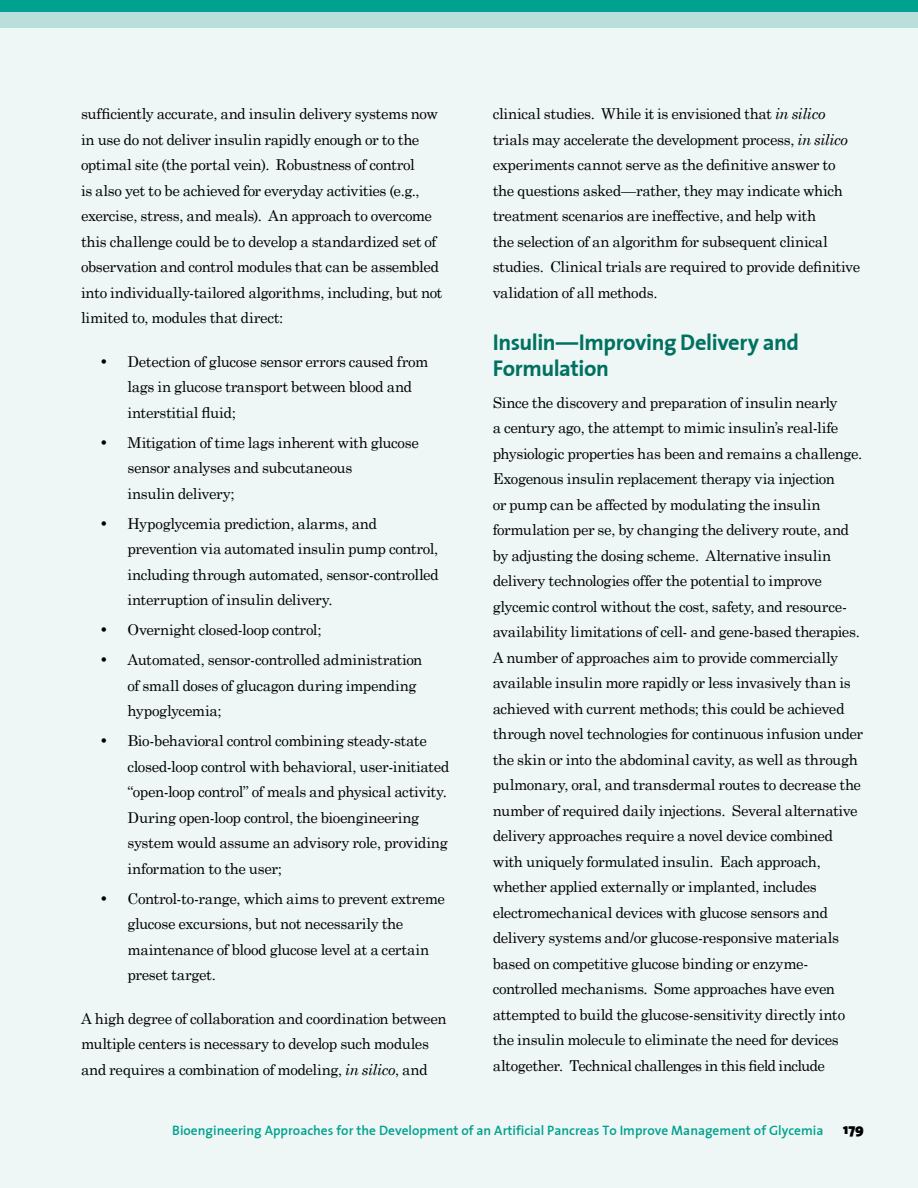
<style>
.page{position:relative;width:918px;height:1188px;background:#eef7f5}
.page>*{position:absolute;margin:0;border:0;box-sizing:border-box;transform-origin:0 0}
.t1{font:22.5px/25.5px "Bank Sans Bold Plain";letter-spacing:-.02em;color:#007161}
.t2{font:15px/25.5px "Century Schoolbook";letter-spacing:-.025em;color:#000}
.t3{font:15px "Bank Sans Black Plain";color:#000}
.t4{font:13.5px "Bank Sans Semi Bold Plain";color:#00a18e}
.s1{font-style:italic}
</style>
<div class="page">
<div style="left:0;top:0;width:918px;height:28px;background:#badfdb"></div>
<div style="left:0;top:0;width:918px;height:12px;background:#00a18e"></div>
<p class="t2" style="left:81px;top:101px;width:359px">sufficiently accurate, and insulin delivery systems now</p>
<p class="t2" style="left:81px;top:126px;width:363px">in use do not deliver insulin rapidly enough or to the optimal site (the portal vein). Robustness of control<br>is also yet to be achieved for everyday activities (e.g., exercise, stress, and meals). An approach to overcome this challenge could be to develop a standardized set of observation and control modules that can be assembled into individually-tailored algorithms, including, but not limited to, modules that direct:</p>
<p class="t2" style="left:128px;top:348px;width:302px">Detection of glucose sensor errors caused from lags in glucose transport between blood and</p>
<p class="t2" style="left:128px;top:399px;width:110px">interstitial fluid;</p>
<p class="t2" style="left:128px;top:429px;width:293px">Mitigation of time lags inherent with glucose sensor analyses and subcutaneous<br>insulin delivery;</p>
<p class="t2" style="left:128px;top:510px;width:313px">Hypoglycemia prediction, alarms, and prevention via automated insulin pump control, including through automated, sensor-controlled interruption of insulin delivery.</p>
<p class="t2" style="left:128px;top:617px;width:196px">Overnight closed-loop control;</p>
<p class="t2" style="left:128px;top:647px;width:296px">Automated, sensor-controlled administration of small doses of glucagon during impending hypoglycemia;</p>
<p class="t2" style="left:128px;top:728px;width:324px">Bio-behavioral control combining steady-state closed-loop control with behavioral, user-initiated “open-loop control” of meals and physical activity.<br>During open-loop control, the bioengineering system would assume an advisory role, providing information to the user;</p>
<p class="t2" style="left:128px;top:885px;width:319px">Control-to-range, which aims to prevent extreme glucose excursions, but not necessarily the maintenance of blood glucose level at a certain preset target.</p>
<p class="t2" style="left:81px;top:1005px;width:367px">A high degree of collaboration and coordination between multiple centers is necessary to develop such modules and requires a combination of modeling, <span class="s1">in silico</span>, and</p>
<p class="t2" style="left:493px;top:101px;width:357px">clinical studies. While it is envisioned that <span class="s1">in silico </span>trials may accelerate the development process, <span class="s1">in silico</span></p>
<p class="t2" style="left:493px;top:152px;width:344px">experiments cannot serve as the definitive answer to</p>
<p class="t2" style="left:493px;top:177px;width:352px">the questions asked—rather, they may indicate which treatment scenarios are ineffective, and help with<br>the selection of an algorithm for subsequent clinical</p>
<p class="t2" style="left:493px;top:254px;width:369px">studies. Clinical trials are required to provide definitive</p>
<p class="t2" style="left:493px;top:279px;width:166px">validation of all methods.</p>
<p class="t1" style="left:493px;top:330px;width:308px">Insulin—Improving Delivery and<br>Formulation</p>
<p class="t2" style="left:493px;top:389px;width:372px">Since the discovery and preparation of insulin nearly<br>a century ago, the attempt to mimic insulin’s real-life physiologic properties has been and remains a challenge.<br>Exogenous insulin replacement therapy via injection<br>or pump can be affected by modulating the insulin formulation per se, by changing the delivery route, and by adjusting the dosing scheme. Alternative insulin delivery technologies offer the potential to improve glycemic control without the cost, safety, and resource&shy;availability limitations of cell- and gene-based therapies.<br>A number of approaches aim to provide commercially available insulin more rapidly or less invasively than is achieved with current methods; this could be achieved through novel technologies for continuous infusion under the skin or into the abdominal cavity, as well as through pulmonary, oral, and transdermal routes to decrease the number of required daily injections. Several alternative delivery approaches require a novel device combined with uniquely formulated insulin. Each approach, whether applied externally or implanted, includes electromechanical devices with glucose sensors and delivery systems and/or glucose-responsive materials based on competitive glucose binding or enzyme&shy;controlled mechanisms. Some approaches have even attempted to build the glucose-sensitivity directly into the insulin molecule to eliminate the need for devices</p>
<p class="t2" style="left:493px;top:1052px;width:334px">altogether. Technical challenges in this field include</p>
<p class="t4" style="left:172px;top:1123px;width:653px">Bioengineering approaches for the development of an artificial Pancreas to improve management of Glycemia</p>
<p class="t3" style="left:843px;top:1121px;width:22px">179</p>
</div>
